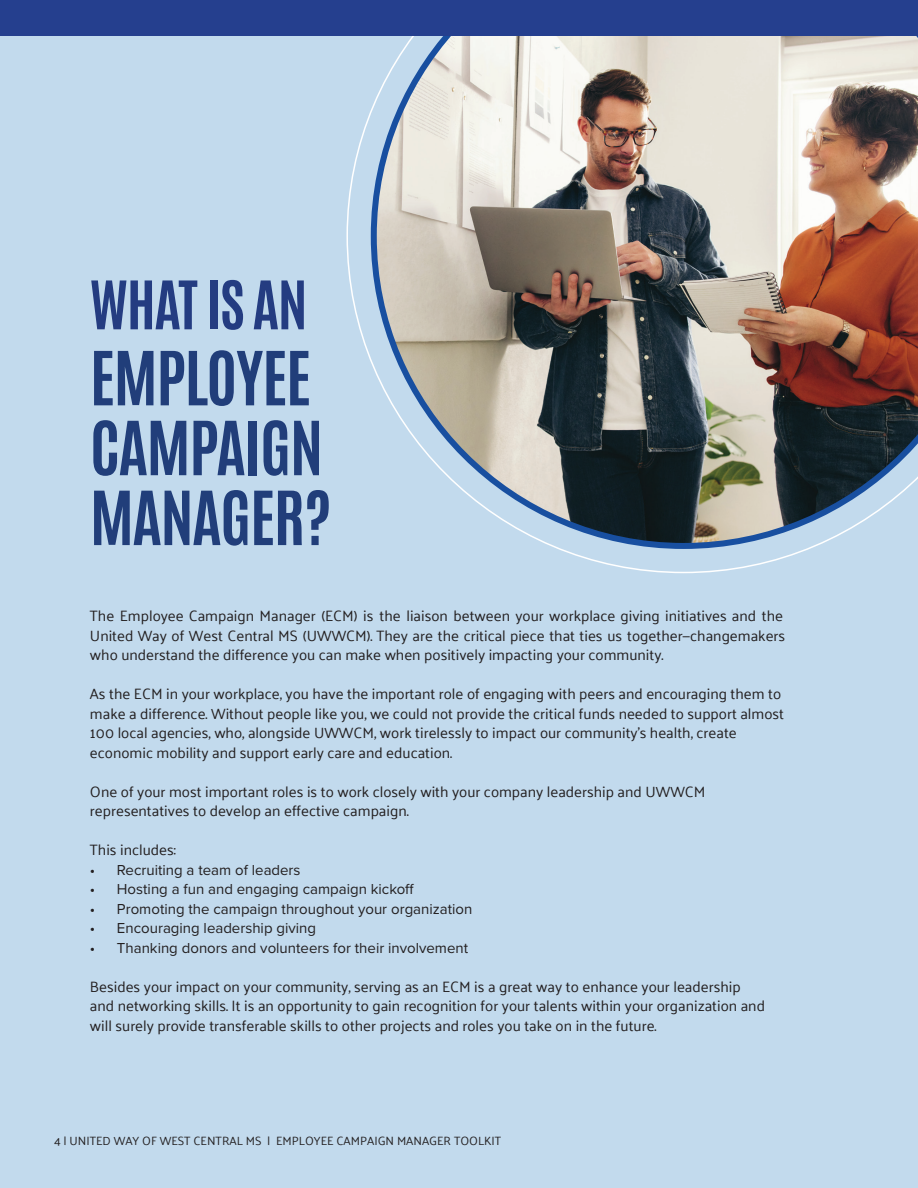
<style>
.page{position:relative;width:918px;height:1188px;background:#c2daed}
.page>*{position:absolute;margin:0;border:0;box-sizing:border-box;transform-origin:0 0}
.t1{font:63.3px/69.9px "Antonio";letter-spacing:-.015em;color:#213e7a}
.t2{font:56.85px "Antonio";letter-spacing:-.015em;color:#243c81}
.t3{font:15px/19.5px "Palanquin";color:#231f20}
.t4{font:15px "Proxima Nova";color:#231f20}
.t5{font:12px "Palanquin";color:#231f20}
</style>
<div class="page">
<img style="left:371px;top:35px;width:547px;height:514px">
<div style="left:0;top:0;width:918px;height:35px;background:#253f8e"></div>
<h2 class="t2" style="left:90px;top:265px;width:219px">WHAT IS AN</h2>
<h1 class="t1" style="left:90px;top:344px;width:243px">EMPLOYEE<br>CAMPAIGN<br>MANAGER?</h1>
<p class="t3" style="left:90px;top:606px;width:697px">The Employee Campaign Manager (ECM) is the liaison between your workplace giving initiatives and the<br>United Way of West Central MS (UWWCM). They are the critical piece that ties us together—changemakers who understand the difference you can make when positively impacting your community.</p>
<p class="t3" style="left:90px;top:684px;width:696px">As the ECM in your workplace, you have the important role of engaging with peers and encouraging them to make a difference. Without people like you, we could not provide the critical funds needed to support almost 100 local agencies, who, alongside UWWCM, work tirelessly to impact our community’s health, create economic mobility and support early care and education.</p>
<p class="t3" style="left:90px;top:782px;width:617px">One of your most important roles is to work closely with your company leadership and UWWCM representatives to develop an effective campaign.</p>
<p class="t3" style="left:90px;top:840px;width:87px">This includes:</p>
<p class="t4" style="left:90px;top:859px;width:212px">• Recruiting a team of leaders</p>
<p class="t4" style="left:90px;top:878px;width:326px">• Hosting a fun and engaging campaign kickoff</p>
<p class="t4" style="left:90px;top:898px;width:384px">• Promoting the campaign throughout your organization</p>
<p class="t4" style="left:90px;top:917px;width:228px">• Encouraging leadership giving</p>
<p class="t4" style="left:90px;top:937px;width:380px">• Thanking donors and volunteers for their involvement</p>
<p class="t3" style="left:90px;top:977px;width:677px">Besides your impact on your community, serving as an ECM is a great way to enhance your leadership and networking skills. It is an opportunity to gain recognition for your talents within your organization and will surely provide transferable skills to other projects and roles you take on in the future.</p>
<p class="t5" style="left:54px;top:1134px;width:449px">4 | UNITED WAY OF WEST CENTRAL MS | EMPLOYEE CAMPAIGN MANAGER TOOLKIT</p>
</div>
